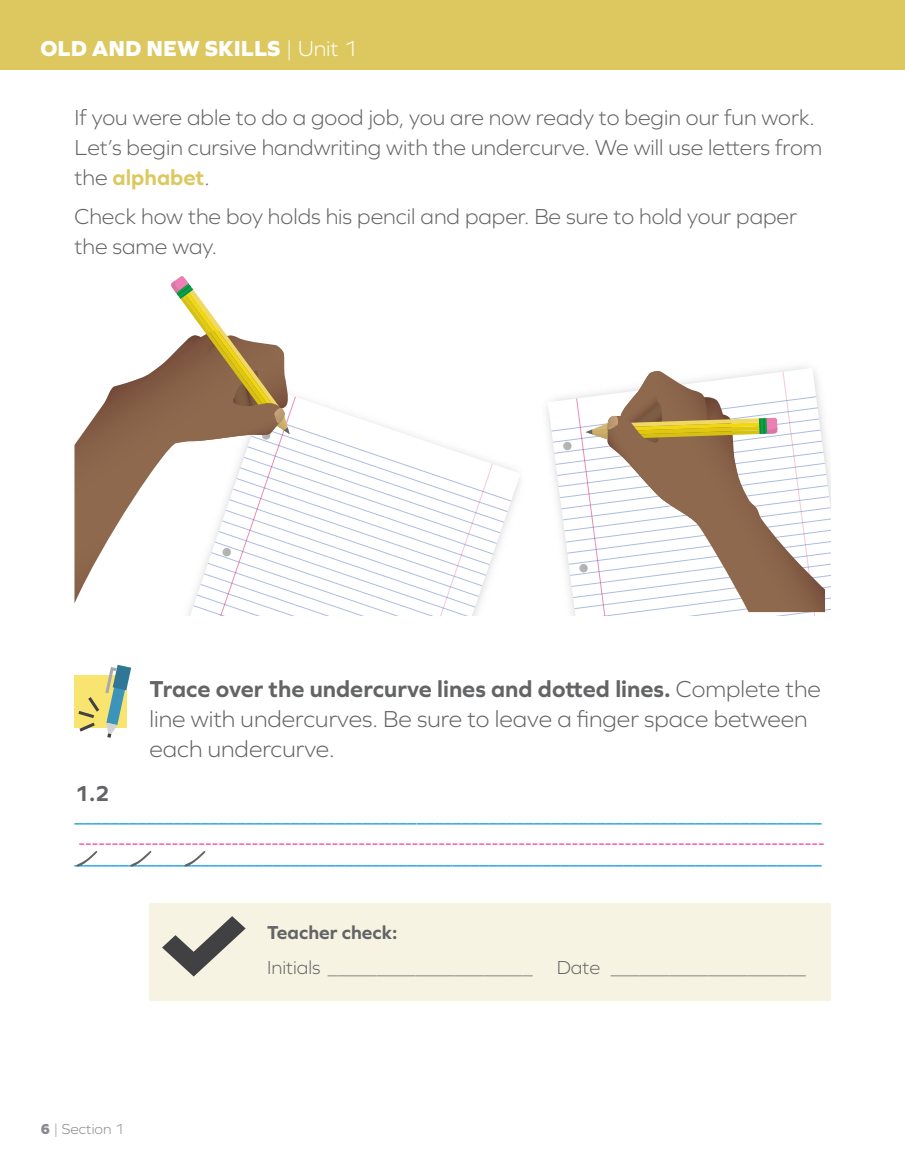
<style>
.page{position:relative;width:905px;height:1175px;background:#fff}
.page>*{position:absolute;margin:0;border:0;box-sizing:border-box;transform-origin:0 0}
.t1{font:75px "Z Writing";color:#636466}
.t2{font:300 24px/30px "Graphie";color:#636466}
.t3{font:300 22.5px/30px "Graphie";color:#636466}
.t4{font:800 22.5px "Graphie";color:#fff}
.t5{font:700 22.5px "Graphie";color:#636466}
.t6{font:300 19.5px "Graphie";color:#636466}
.t7{font:700 19.5px "Graphie";color:#636466}
.t8{font:700 18px "Graphie";color:#2fabe1}
.t9{font:300 18px "Graphie";color:#ec008c}
.t10{font:300 15px "Graphie";color:#87898c}
.s1{font-weight:300}
.s2{font-weight:700;color:#ddc85f}
.s3{font-weight:700}
.s4{font-weight:800}
</style>
<div class="page">
<svg style="left:74px;top:379px;width:64px;height:224px"></svg>
<svg style="left:138px;top:276px;width:373px;height:339px"></svg>
<svg style="left:551px;top:371px;width:279px;height:244px"></svg>
<div style="left:74px;top:675px;width:53px;height:52px;background:#f9e470"></div>
<svg style="left:105px;top:664px;width:26px;height:73px"></svg>
<svg style="left:78px;top:697px;width:21px;height:34px"></svg>
<div style="left:148px;top:902px;width:682px;height:98px;background:#f7f3e2"></div>
<svg style="left:162px;top:916px;width:83px;height:60px"></svg>
<div style="left:0;top:0;width:904px;height:69px;background:#ddc85f"></div>
<p class="t4" style="left:40px;top:35px;width:319px">OLD AND NEW SKILLS <span class="s1">| Unit 1</span></p>
<p class="t3" style="left:74px;top:102px;width:749px">If you were able to do a good job, you are now ready to begin our fun work.<br>Let’s begin cursive handwriting with the undercurve. We will use letters from the <span class="s2">alphabet</span>.</p>
<p class="t3" style="left:74px;top:201px;width:724px">Check how the boy holds his pencil and paper. Be sure to hold your paper the same way.</p>
<p class="t2" style="left:149px;top:674px;width:672px"><span class="s3">Trace over the undercurve lines and dotted lines.</span> Complete the line with undercurves. Be sure to leave a finger space between each undercurve.</p>
<p class="t5" style="left:74px;top:780px;width:37px">1.2</p>
<p class="t8" style="left:74px;top:805px;width:748px">___________________________________________________________________________________</p>
<p class="t9" style="left:79px;top:832px;width:747px">----------------------------------------------------------------------------------------------------------------</p>
<p class="t8" style="left:74px;top:847px;width:749px">___________________________________________________________________________________</p>
<h1 class="t1" style="left:90px;top:814px;width:130px">` ` `</h1>
<p class="t10" style="left:40px;top:1120px;width:85px"><span class="s4">6</span> | Section 1</p>
<p class="t7" style="left:267px;top:921px;width:132px">Teacher check:</p>
<p class="t6" style="left:267px;top:955px;width:540px">Initials _____________________ Date ____________________</p>
</div>
